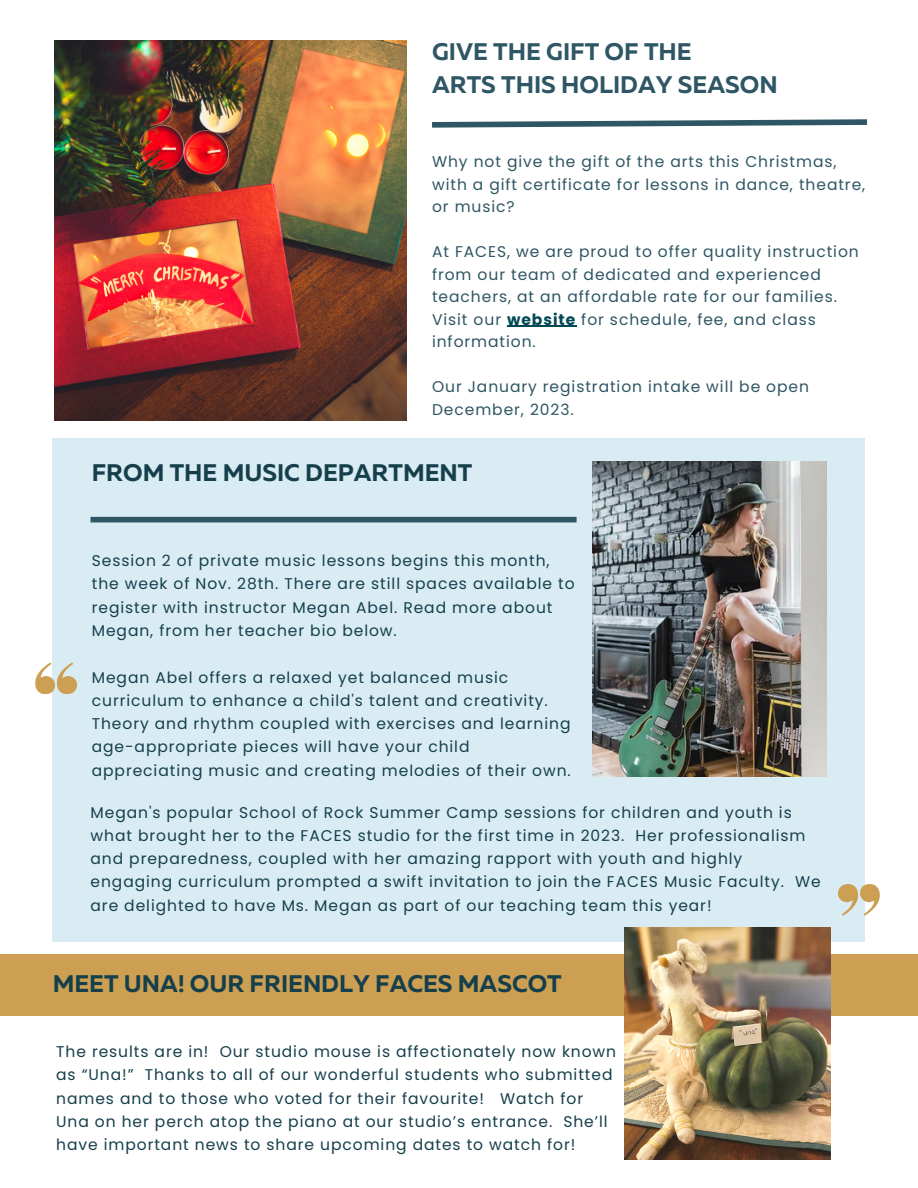
<style>
.page{position:relative;width:918px;height:1188px;background:#fff}
.page>*{position:absolute;margin:0;border:0;box-sizing:border-box;transform-origin:0 0}
.t1{font:700 24px "Muller";color:#163f4c}
.t2{font:700 24px "Muller";color:#2f5664}
.t3{font:15.45px/23.2px "Poppins";letter-spacing:.06em;color:#163f4c}
.t4{font:15.45px/22.5px "Poppins";letter-spacing:.06em;color:#2f5664}
.s1{font-weight:700;color:#004954}
</style>
<div class="page">
<img style="left:55px;top:40px;width:352px;height:380px">
<div style="left:53px;top:438px;width:812px;height:504px;background:#d9ecf4"></div>
<svg style="left:432px;top:119px;width:436px;height:9px"></svg>
<img style="left:592px;top:462px;width:234px;height:315px">
<div style="left:91px;top:517px;width:486px;height:5px;background:#2f5664"></div>
<svg style="left:35px;top:662px;width:42px;height:32px"></svg>
<div style="left:0;top:955px;width:918px;height:61px;background:#cc9f52"></div>
<img style="left:625px;top:927px;width:206px;height:233px">
<hr style="left:507px;top:326px;width:69px;height:1px;background:#004954">
<svg style="left:838px;top:884px;width:41px;height:31px"></svg>
<p class="t2" style="left:432px;top:42px;width:261px">GIVE THE GIFT OF THE</p>
<p class="t2" style="left:432px;top:74px;width:347px">ARTS THIS HOLIDAY SEASON</p>
<p class="t4" style="left:432px;top:150px;width:435px">Why not give the gift of the arts this Christmas, with a gift certificate for lessons in dance, theatre, or music?</p>
<p class="t4" style="left:432px;top:240px;width:428px">At FACES, we are proud to offer quality instruction from our team of dedicated and experienced teachers, at an affordable rate for our families.<br>Visit our <span class="s1">website</span> for schedule, fee, and class information.</p>
<p class="t4" style="left:432px;top:375px;width:378px">Our January registration intake will be open<br>December, 2023.</p>
<p class="t1" style="left:92px;top:462px;width:382px">FROM THE MUSIC DEPARTMENT</p>
<p class="t3" style="left:92px;top:549px;width:484px">Session 2 of private music lessons begins this month, the week of Nov. 28th. There are still spaces available to register with instructor Megan Abel. Read more about Megan, from her teacher bio below.</p>
<p class="t3" style="left:92px;top:666px;width:481px">Megan Abel offers a relaxed yet balanced music curriculum to enhance a child's talent and creativity.<br>Theory and rhythm coupled with exercises and learning age-appropriate pieces will have your child appreciating music and creating melodies of their own.</p>
<p class="t3" style="left:91px;top:801px;width:732px">Megan's popular School of Rock Summer Camp sessions for children and youth is what brought her to the FACES studio for the first time in 2023. Her professionalism and preparedness, coupled with her amazing rapport with youth and highly engaging curriculum prompted a swift invitation to join the FACES Music Faculty. We are delighted to have Ms. Megan as part of our teaching team this year!</p>
<p class="t1" style="left:53px;top:974px;width:510px">MEET UNA! OUR FRIENDLY FACES MASCOT</p>
<p class="t3" style="left:56px;top:1040px;width:562px">The results are in! Our studio mouse is affectionately now known as “Una!” Thanks to all of our wonderful students who submitted names and to those who voted for their favourite! Watch for Una on her perch atop the piano at our studio’s entrance. She’ll have important news to share upcoming dates to watch for!</p>
</div>
